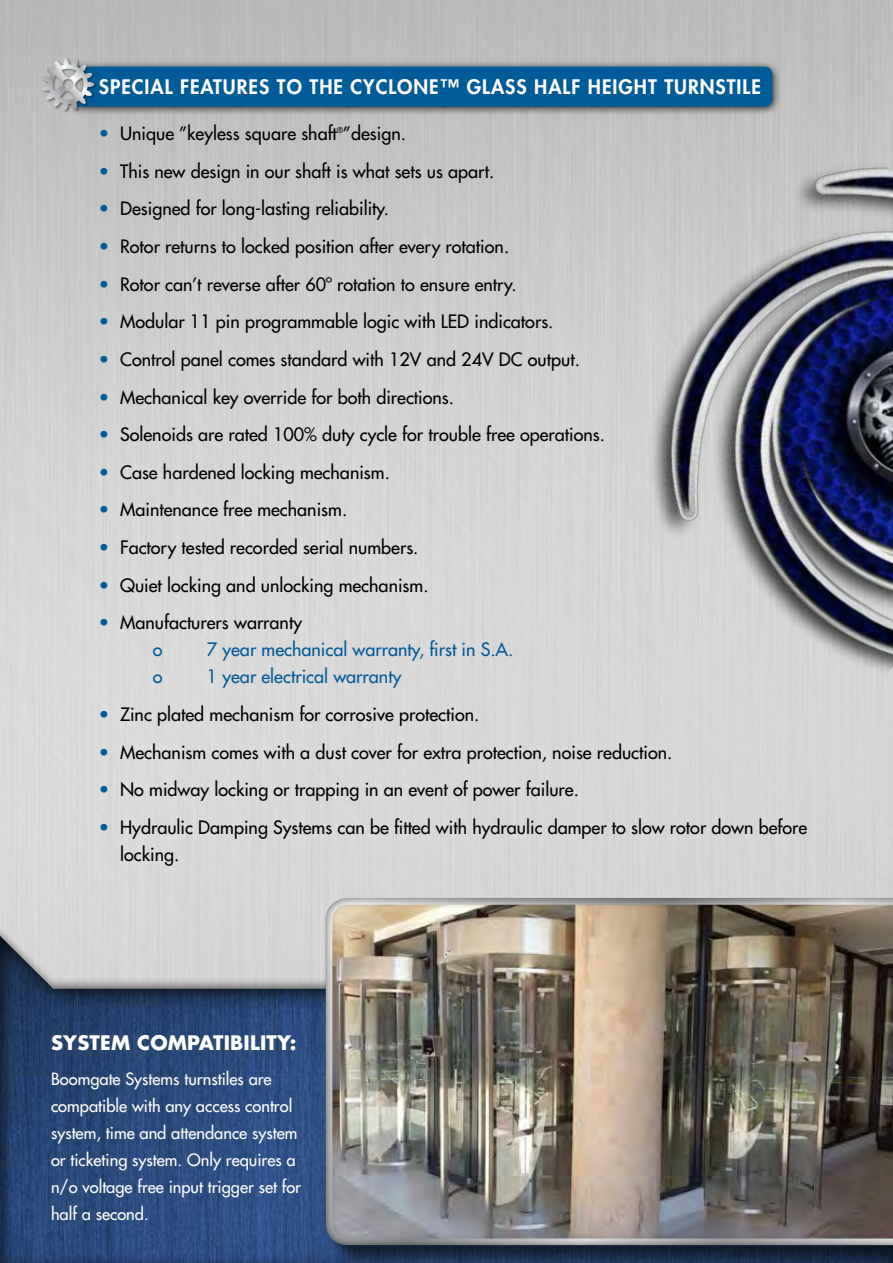
<style>
.page{position:relative;width:893px;height:1263px;background:#fff}
.page>*{position:absolute;margin:0;border:0;box-sizing:border-box;transform-origin:0 0}
.t1{font:800 19.5px "Futura Std";letter-spacing:.05em;color:#fff}
.t2{font:700 19.5px "Futura Std";letter-spacing:.01em;color:#fff}
.t3{font:500 18px/27px "Futura Std";color:#000}
.t4{font:500 18px "Futura Std";color:#005b99}
.t5{font:500 16.5px/27px "Futura Std";color:#fff}
.t6{font:500 7.8px "Futura Std";color:#000}
.s1{color:#005b99}
</style>
<div class="page">
<div style="left:67px;top:60px;width:714px;height:55px;background:#000;opacity:.75"></div>
<div style="left:42px;top:58px;width:56px;height:55px;background:#000;opacity:.4"></div>
<svg style="left:43px;top:58px;width:729px;height:52px;background:#2d6f9b"></svg>
<hr style="left:0;top:0;width:1px;height:269px;background:#bcbcbc">
<img style="left:553px;top:121px;width:340px;height:589px">
<div style="left:0;top:935px;width:893px;height:328px;background:#000;opacity:.75"></div>
<div style="left:326px;top:899px;width:567px;height:364px;background:#000;opacity:.6"></div>
<div style="left:325px;top:897px;width:568px;height:349px;background:#000;opacity:.75"></div>
<p class="t1" style="left:99px;top:74px;width:663px">SPECIAL FEATURES TO THE CYCLONE™ GLASS HALF HEIGHT TURNSTILE</p>
<p class="t3" style="left:99px;top:120px;width:309px"><span class="s1">•</span> Unique ”keyless square shaft ”design.</p>
<p class="t6" style="left:337px;top:125px;width:8px">®</p>
<p class="t3" style="left:99px;top:158px;width:397px"><span class="s1">•</span> This new design in our shaft is what sets us apart.</p>
<p class="t3" style="left:99px;top:195px;width:292px"><span class="s1">•</span> Designed for long-lasting reliability.</p>
<p class="t3" style="left:99px;top:233px;width:412px"><span class="s1">•</span> Rotor returns to locked position after every rotation.</p>
<p class="t3" style="left:99px;top:271px;width:419px"><span class="s1">•</span> Rotor can’t reverse after 60º rotation to ensure entry.</p>
<p class="t3" style="left:99px;top:308px;width:456px"><span class="s1">•</span> Modular 11 pin programmable logic with LED indicators.</p>
<p class="t3" style="left:99px;top:346px;width:483px"><span class="s1">•</span> Control panel comes standard with 12V and 24V DC output.</p>
<p class="t3" style="left:99px;top:383px;width:357px"><span class="s1">•</span> Mechanical key override for both directions.</p>
<p class="t3" style="left:99px;top:421px;width:508px"><span class="s1">•</span> Solenoids are rated 100% duty cycle for trouble free operations.</p>
<p class="t3" style="left:99px;top:459px;width:293px"><span class="s1">•</span> Case hardened locking mechanism.</p>
<p class="t3" style="left:99px;top:496px;width:250px"><span class="s1">•</span> Maintenance free mechanism.</p>
<p class="t3" style="left:99px;top:534px;width:321px"><span class="s1">•</span> Factory tested recorded serial numbers.</p>
<p class="t3" style="left:99px;top:572px;width:331px"><span class="s1">•</span> Quiet locking and unlocking mechanism.</p>
<p class="t3" style="left:153px;top:609px;width:151px;text-indent:-54px"><span class="s1">•</span> Manufacturers warranty <span class="s1">o</span></p>
<p class="t4" style="left:207px;top:638px;width:308px">7 year mechanical warranty, first in S.A.</p>
<p class="t4" style="left:153px;top:665px;width:11px">o</p>
<p class="t4" style="left:207px;top:665px;width:196px">1 year electrical warranty</p>
<p class="t3" style="left:99px;top:701px;width:382px"><span class="s1">•</span> Zinc plated mechanism for corrosive protection.</p>
<p class="t3" style="left:99px;top:739px;width:575px"><span class="s1">•</span> Mechanism comes with a dust cover for extra protection, noise reduction.</p>
<p class="t3" style="left:99px;top:776px;width:481px"><span class="s1">•</span> No midway locking or trapping in an event of power failure.</p>
<p class="t3" style="left:120px;top:814px;width:689px;text-indent:-21px"><span class="s1">•</span> Hydraulic Damping Systems can be fitted with hydraulic damper to slow rotor down before locking.</p>
<p class="t2" style="left:51px;top:1030px;width:247px">SYSTEM COMPATIBILITY:</p>
<p class="t5" style="left:51px;top:1066px;width:252px">Boomgate Systems turnstiles are compatible with any access control system, time and attendance system or ticketing system. Only requires a n/o voltage free input trigger set for half a second.</p>
</div>
